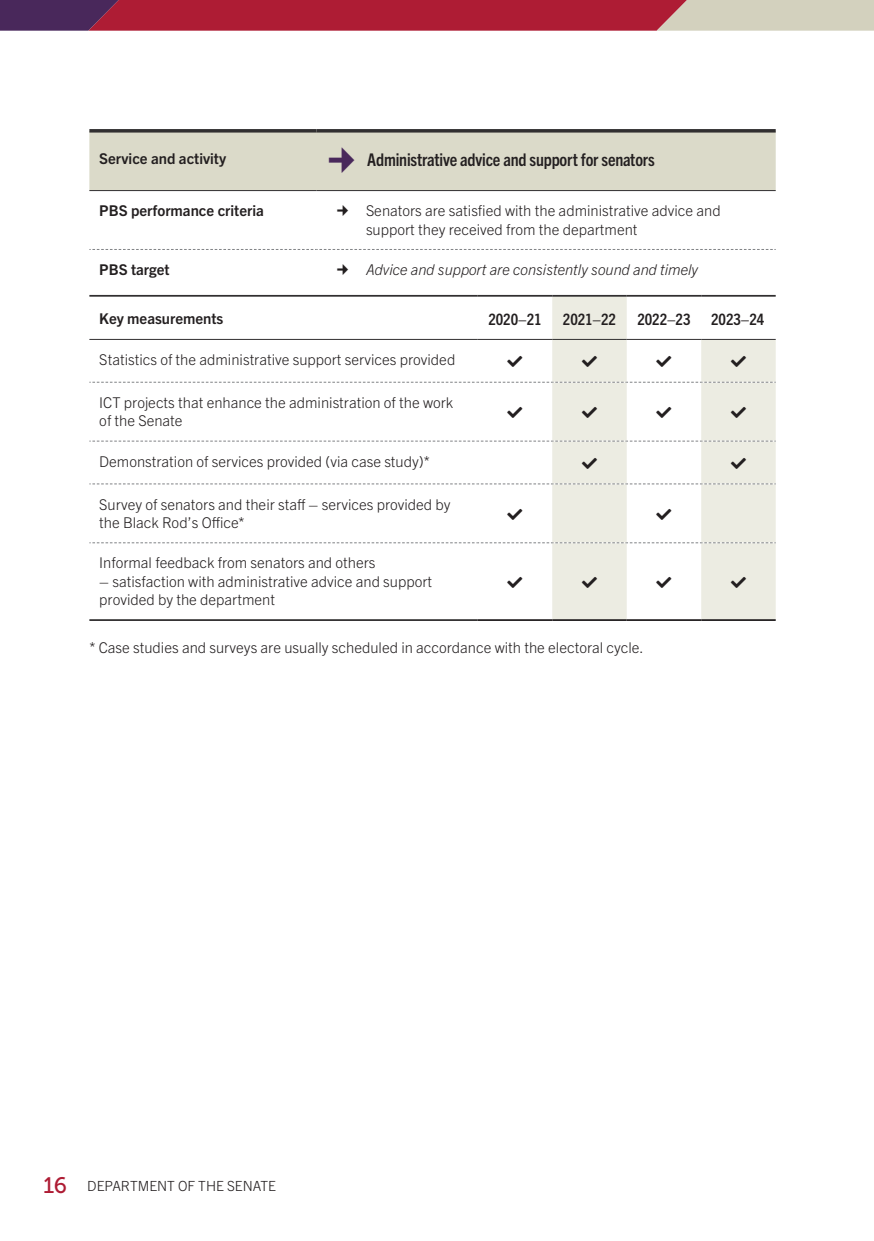
<style>
.page{position:relative;width:874px;height:1241px;background:#fff}
.page>*{position:absolute;margin:0;border:0;box-sizing:border-box;transform-origin:0 0}
.t1{font:700 condensed 17.5px "Trade Gothic Next LT Pro";letter-spacing:-.01em;color:#231f20}
.Table_heading{font:700 condensed 15.75px "Trade Gothic Next LT Pro";letter-spacing:-.005em;color:#231f20}
.Table_text{font:300 14.88px/18.4px "Trade Gothic Next LT Pro";color:#231f20}
.Body{font:300 14.88px/18.4px "Trade Gothic Next LT Pro";color:#231f20}
.Table_text-2{font:700 14.88px "Trade Gothic Next LT Pro";color:#231f20}
.t2{font:italic 300 14.88px "Trade Gothic Next LT Pro";color:#231f20}
.t3{font:300 14px "Trade Gothic Next LT Pro";color:#231f20}
.s1{font-family:"Museo 500";font-weight:400;font-size:22.4px;color:#ae1c34}
</style>
<div class="page">
<svg style="left:0;top:0;width:874px;height:31px;background:#ab495a"></svg>
<hr style="left:89px;top:129px;width:227px;height:3px;background:#312f30">
<hr style="left:316px;top:129px;width:459px;height:3px;background:#312f30">
<hr style="left:89px;top:190px;width:227px;height:1px;background:#312f30">
<hr style="left:316px;top:190px;width:459px;height:1px;background:#312f30">
<svg style="left:89px;top:249px;width:686px;height:1px"></svg>
<svg style="left:552px;top:296px;width:223px;height:323px;fill:#ecece2"></svg>
<hr style="left:89px;top:339px;width:388px;height:1px;background:#312f30">
<hr style="left:89px;top:295px;width:388px;height:1px;background:#312f30">
<hr style="left:477px;top:295px;width:75px;height:1px;background:#312f30">
<hr style="left:552px;top:295px;width:74px;height:1px;background:#312f30">
<hr style="left:626px;top:295px;width:74px;height:1px;background:#312f30">
<hr style="left:700px;top:295px;width:75px;height:1px;background:#312f30">
<hr style="left:89px;top:619px;width:388px;height:2px;background:#312f30">
<hr style="left:477px;top:619px;width:75px;height:2px;background:#231f20">
<hr style="left:552px;top:619px;width:74px;height:2px;background:#231f20">
<hr style="left:626px;top:619px;width:74px;height:2px;background:#231f20">
<hr style="left:700px;top:619px;width:75px;height:2px;background:#231f20">
<svg style="left:89px;top:382px;width:686px;height:1px"></svg>
<svg style="left:89px;top:440px;width:686px;height:1px"></svg>
<svg style="left:89px;top:483px;width:686px;height:1px"></svg>
<svg style="left:89px;top:542px;width:686px;height:1px"></svg>
<hr style="left:477px;top:339px;width:75px;height:1px;background:#312f30">
<hr style="left:552px;top:339px;width:74px;height:1px;background:#312f30">
<hr style="left:626px;top:339px;width:74px;height:1px;background:#312f30">
<hr style="left:700px;top:339px;width:75px;height:1px;background:#312f30">
<div style="left:89px;top:131px;width:686px;height:59px;background:#dbdac9"></div>
<svg style="left:581px;top:356px;width:15px;height:11px"></svg>
<svg style="left:656px;top:356px;width:15px;height:11px"></svg>
<svg style="left:730px;top:356px;width:15px;height:11px"></svg>
<svg style="left:581px;top:407px;width:15px;height:11px"></svg>
<svg style="left:656px;top:407px;width:15px;height:11px"></svg>
<svg style="left:730px;top:407px;width:15px;height:11px"></svg>
<svg style="left:581px;top:458px;width:15px;height:11px"></svg>
<svg style="left:730px;top:458px;width:15px;height:11px"></svg>
<svg style="left:656px;top:508px;width:15px;height:12px"></svg>
<svg style="left:581px;top:576px;width:15px;height:12px"></svg>
<svg style="left:656px;top:576px;width:15px;height:12px"></svg>
<svg style="left:730px;top:576px;width:15px;height:12px"></svg>
<p class="Table_text-2" style="left:99px;top:148px;width:128px">Service and activity</p>
<p class="t1" style="left:367px;top:147px;width:289px">Administrative advice and support for senators</p>
<p class="Table_text-2" style="left:99px;top:200px;width:166px">PBS performance criteria</p>
<p class="Body" style="left:366px;top:200px;width:356px">Senators are satisfied with the administrative advice and support they received from the department</p>
<p class="Table_text-2" style="left:99px;top:259px;width:72px">PBS target</p>
<p class="t2" style="left:366px;top:259px;width:333px">Advice and support are consistently sound and timely</p>
<p class="Table_text-2" style="left:99px;top:308px;width:125px">Key measurements</p>
<p class="Table_heading" style="left:488px;top:308px;width:55px">2020–21</p>
<p class="Table_heading" style="left:562px;top:308px;width:55px">2021–22</p>
<p class="Table_heading" style="left:637px;top:308px;width:55px">2022–23</p>
<p class="Table_heading" style="left:710px;top:308px;width:55px">2023–24</p>
<p class="Table_text" style="left:99px;top:349px;width:357px">Statistics of the administrative support services provided</p>
<p class="Table_text" style="left:99px;top:392px;width:355px">ICT projects that enhance the administration of the work of the Senate</p>
<p class="Table_text" style="left:99px;top:451px;width:332px">Demonstration of services provided (via case study)*</p>
<p class="Table_text" style="left:99px;top:494px;width:352px">Survey of senators and their staff – services provided by the Black Rod’s Office*</p>
<p class="Table_text" style="left:99px;top:552px;width:277px">Informal feedback from senators and others</p>
<p class="Table_text" style="left:99px;top:571px;width:334px">– satisfaction with administrative advice and support provided by the department</p>
<p class="Body" style="left:89px;top:637px;width:555px">* Case studies and surveys are usually scheduled in accordance with the electoral cycle.</p>
<p class="t3" style="left:43px;top:1175px;width:234px"><span class="s1">16</span> DEPARTMENT OF THE SENATE</p>
</div>
